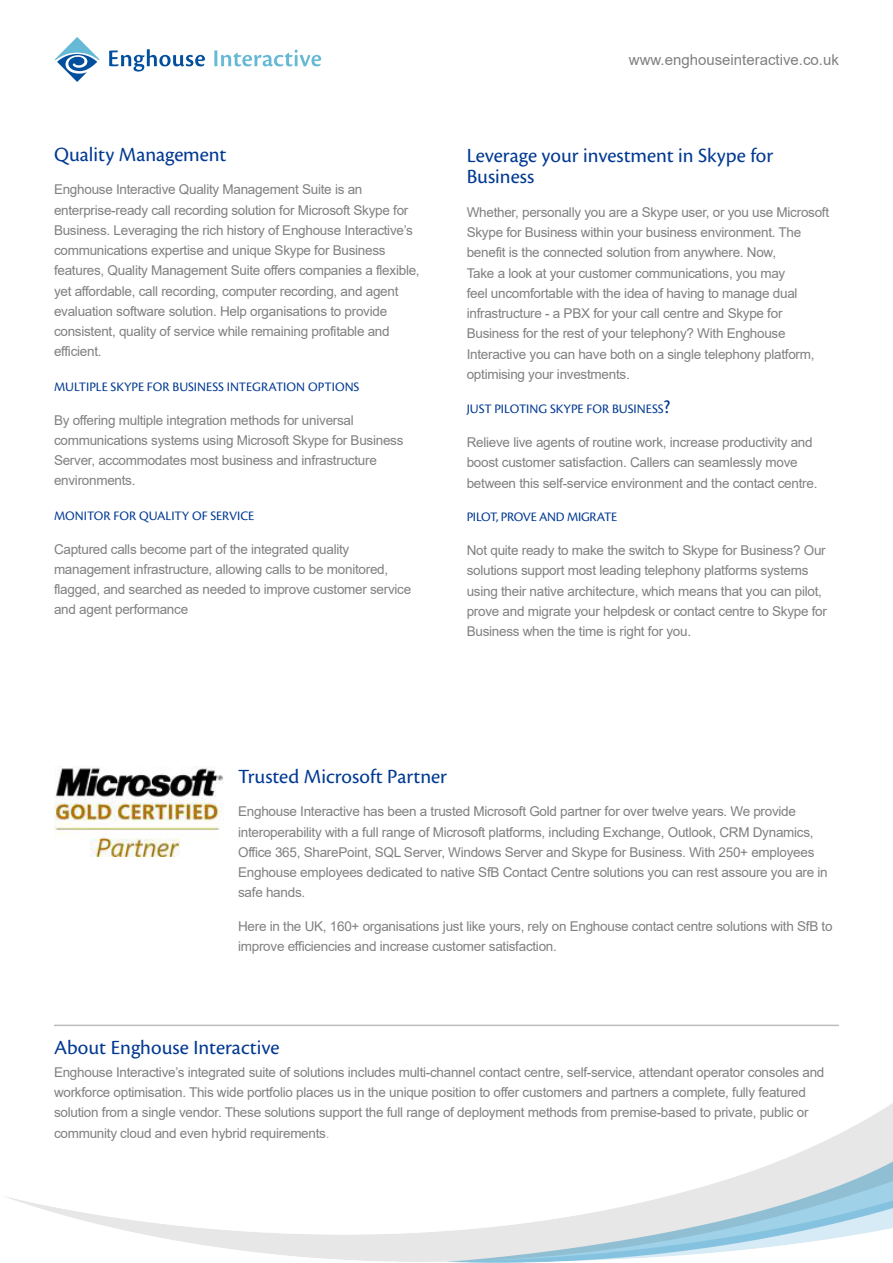
<style>
.page{position:relative;width:893px;height:1263px;background:#fff}
.page>*{position:absolute;margin:0;border:0;box-sizing:border-box;transform-origin:0 0}
.Body_Copy{font:21px/21px "Cronos Pro";color:#003992}
.t1{font:15px "Arial";color:#808080}
.Body_Copy-2{font:13.5px/20.2px "Arial";letter-spacing:-.02em;color:#808080}
.Body_Copy-3{font:13.5px "Cronos Pro";color:#003992}
.Body_Copy-4{font:13.5px "Cronos Pro";letter-spacing:-.025em;color:#003992}
.s1{font-size:21px}
.s2{color:#adafaf}
</style>
<div class="page">
<hr style="left:54px;top:1025px;width:785px;height:1px;background:#231f20">
<img style="left:4px;top:1103px;width:889px;height:160px">
<img style="left:55px;top:37px;width:266px;height:45px">
<img style="left:54px;top:766px;width:170px;height:90px">
<p class="Body_Copy" style="left:54px;top:144px;width:174px">Quality Management</p>
<p class="Body_Copy-2" style="left:54px;top:179px;width:367px">Enghouse Interactive Quality Management Suite is an enterprise-ready call recording solution for Microsoft Skype for Business. Leveraging the rich history of Enghouse Interactive’s communications expertise and unique Skype for Business features, Quality Management Suite offers companies a flexible, yet affordable, call recording, computer recording, and agent evaluation software solution. Help organisations to provide consistent, quality of service while remaining profitable and efficient.</p>
<p class="Body_Copy-3" style="left:54px;top:379px;width:307px">MULTIPLE SKYPE FOR BUSINESS INTEGRATION OPTIONS</p>
<p class="Body_Copy-2" style="left:54px;top:410px;width:351px">By offering multiple integration methods for universal communications systems using Microsoft Skype for Business Server, accommodates most business and infrastructure environments.</p>
<p class="Body_Copy-3" style="left:54px;top:508px;width:202px">MONITOR FOR QUALITY OF SERVICE</p>
<p class="Body_Copy-2" style="left:54px;top:539px;width:359px">Captured calls become part of the integrated quality management infrastructure, allowing calls to be monitored, flagged, and searched as needed to improve customer service and agent performance</p>
<p class="t1" style="left:629px;top:49px;width:212px">www.enghouseinteractive.co.uk</p>
<p class="Body_Copy" style="left:467px;top:145px;width:308px">Leverage your investment in Skype for<br>Business</p>
<p class="Body_Copy-2" style="left:467px;top:202px;width:364px">Whether, personally you are a Skype user, or you use Microsoft Skype for Business within your business environment. The benefit is the connected solution from anywhere. Now,<br>Take a look at your customer communications, you may<br>feel uncomfortable with the idea of having to manage dual infrastructure - a PBX for your call centre and Skype for Business for the rest of your telephony? With Enghouse Interactive you can have both on a single telephony platform, optimising your investments.</p>
<p class="Body_Copy-3" style="left:467px;top:401px;width:205px">JUST PILOTING SKYPE FOR BUSINESS<span class="s1">?</span></p>
<p class="Body_Copy-2" style="left:467px;top:432px;width:352px">Relieve live agents of routine work, increase productivity and boost customer satisfaction. Callers can seamlessly move between this self-service environment and the contact centre.</p>
<p class="Body_Copy-4" style="left:467px;top:509px;width:152px">PILOT, PROVE AND MIGRATE</p>
<p class="Body_Copy-2" style="left:467px;top:540px;width:362px">Not quite ready to make the switch to Skype for Business? Our solutions support most leading telephony platforms systems using their native architecture, which means that you can pilot, prove and migrate your helpdesk or contact centre to Skype for Business when the time is right for you.</p>
<p class="Body_Copy" style="left:238px;top:766px;width:210px">Trusted Microsoft Partner</p>
<p class="Body_Copy-2" style="left:238px;top:801px;width:591px">Enghouse Interactive has been a trusted Microsoft Gold partner for over twelve years. We provide interoperability with a full range of Microsoft platforms, including Exchange, Outlook, CRM Dynamics, Office 365, SharePoint, SQL Server, Windows Server and Skype for Business. With 250+ employees Enghouse employees dedicated to native SfB Contact Centre solutions you can rest assoure you are in safe hands.</p>
<p class="Body_Copy-2" style="left:238px;top:916px;width:596px">Here in the UK, 160+ organisations just like yours, rely on Enghouse contact centre solutions with SfB to improve efficiencies and increase customer satisfaction.</p>
<h1 class="Body_Copy" style="left:54px;top:1037px;width:227px">About Enghouse Interactive</h1>
<p class="Body_Copy-2" style="left:54px;top:1062px;width:772px">Enghouse Interactive’s integrated suite of solutions includes multi-channel contact centre, self-service, attendant operator consoles and workforce optimisation. This wide portfolio places us in the unique position to offer customers and partners a complete, fully featured solution from a single vendor. These solutions support the full range of deployment methods from premise-based to private, public or community cloud and even hybrid requirements<span class="s2">.</span></p>
</div>
